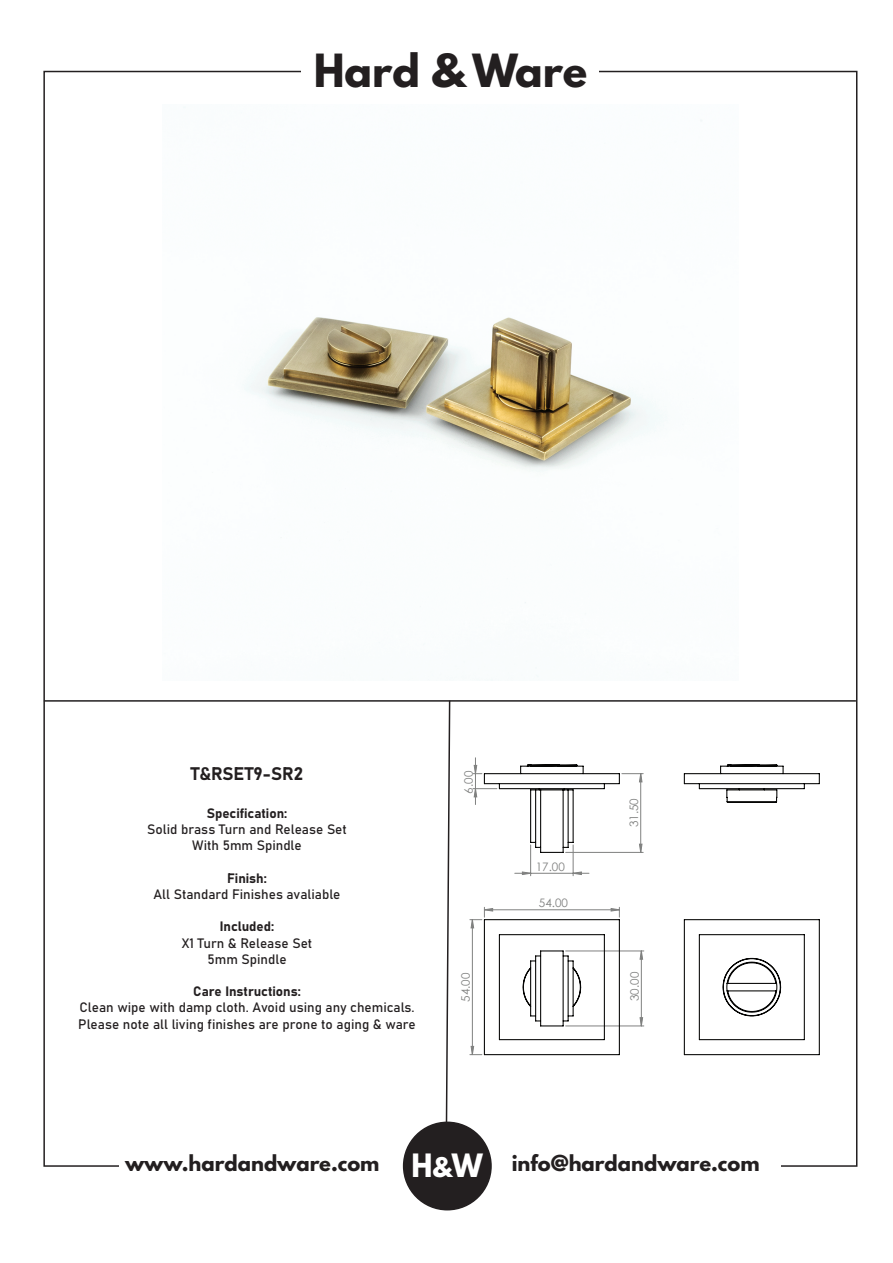
<style>
.page{position:relative;width:893px;height:1263px;background:#fff}
.page>*{position:absolute;margin:0;border:0;box-sizing:border-box;transform-origin:0 0}
.t1{font:700 40.5px "League Spartan";color:#231f20}
.t2{font:700 19.5px "League Spartan";color:#231f20}
.t3{font:18px "Bahnschrift";letter-spacing:-.005em;color:#231f20}
.t4{font:13.5px/16.2px "Bahnschrift";color:#231f20;text-align:center}
.t5{font:11.7px "Century Gothic";color:#808180}
.s1{font-size:28.5px;color:#fff}
.s2{font-size:24px;color:#fff}
</style>
<div class="page">
<div style="left:404px;top:1122px;width:87px;height:88px;background:#231f20;border-radius:50%"></div>
<div style="left:403px;top:1121px;width:89px;height:89px;border:2px solid #231f20;border-radius:50%"></div>
<svg style="left:445px;top:702px;width:6px;height:422px"></svg>
<hr style="left:450px;top:700px;width:406px;height:2px;background:#231f20">
<hr style="left:44px;top:700px;width:406px;height:2px;background:#231f20">
<img style="left:183px;top:107px;width:519px;height:570px">
<hr style="left:530px;top:845px;width:1px;height:31px;background:#808180">
<hr style="left:573px;top:845px;width:1px;height:31px;background:#808180">
<svg style="left:515px;top:871px;width:74px;height:4px"></svg>
<svg style="left:470px;top:907px;width:150px;height:148px"></svg>
<svg style="left:483px;top:918px;width:337px;height:138px"></svg>
<svg style="left:473px;top:758px;width:347px;height:95px"></svg>
<h1 class="t1" style="left:314px;top:39px;width:275px">Hard &amp; Ware</h1>
<h3 class="t3" style="left:191px;top:760px;width:114px">T&amp;RSET9-SR2</h3>
<p class="t4" style="left:147px;top:804px;width:201px">Specification:<br>Solid brass Turn and Release Set<br>With 5mm Spindle</p>
<p class="t4" style="left:154px;top:869px;width:188px">Finish:<br>All Standard Finishes avaliable</p>
<p class="t4" style="left:182px;top:917px;width:132px">Included:<br>X1 Turn &amp; Release Set<br>5mm Spindle</p>
<p class="t4" style="left:78px;top:982px;width:339px">Care Instructions:<br>Clean wipe with damp cloth. Avoid using any chemicals.<br>Please note all living finishes are prone to aging &amp; ware</p>
<p class="t5" style="left:460px;top:793px;width:24px;rotate:-90deg">6.00</p>
<p class="t5" style="left:536px;top:858px;width:31px">17.00</p>
<p class="t5" style="left:539px;top:895px;width:31px">54.00</p>
<p class="t5" style="left:626px;top:827px;width:31px;rotate:-90deg">31.50</p>
<p class="t5" style="left:457px;top:1002px;width:31px;rotate:-90deg">54.00</p>
<p class="t5" style="left:626px;top:1001px;width:31px;rotate:-90deg">30.00</p>
<h2 class="t2" style="left:125px;top:1148px;width:359px">www.hardandware.com <span class="s1">H</span><span class="s2">&amp;</span><span class="s1">W</span></h2>
<h2 class="t2" style="left:512px;top:1148px;width:249px">info@hardandware.com</h2>
</div>
